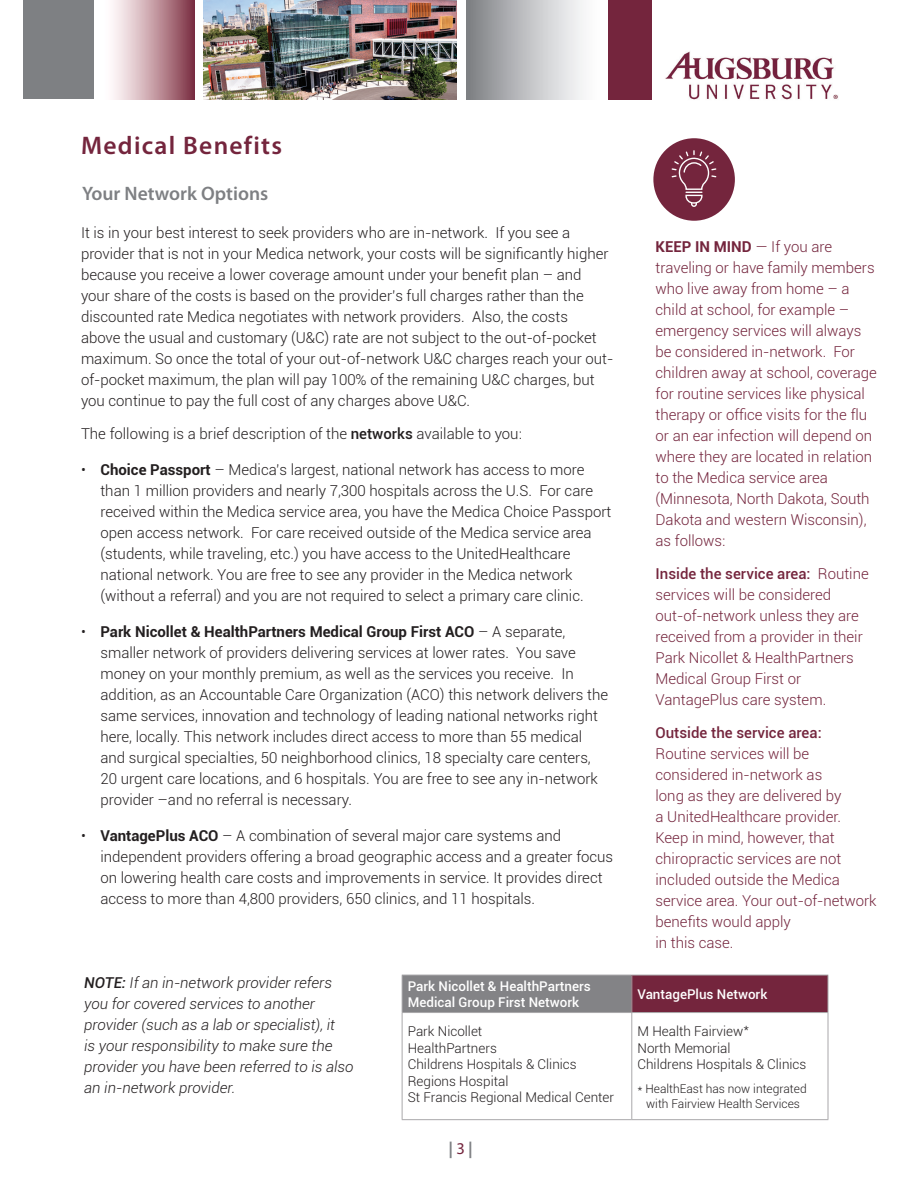
<style>
.page{position:relative;width:918px;height:1188px;background:#fff}
.page>*{position:absolute;margin:0;border:0;box-sizing:border-box;transform-origin:0 0}
.t1{font:600 25.5px "Myriad Pro";letter-spacing:.05em;color:#74253d}
.t2{font:600 19.5px "Myriad Pro";color:#7e8083}
.t3{font:700 16.5px "Myriad Pro";color:#7e8083}
.t4{font:300 15px/21px "Roboto";color:#231f20}
.t5{font:300 15px/21px "Roboto";color:#74253d}
.t6{font:italic 300 15px/21px "Roboto";color:#231f20}
.t7{font:300 13.5px "Roboto";color:#231f20}
.t8{font:500 13.35px "Roboto";color:#fff}
.t9{font:300 12px "Roboto";color:#231f20}
.s1{font-weight:500}
.s2{font-weight:700}
.s3{font-weight:400;color:#74253d}
</style>
<div class="page">
<div style="left:24px;top:0;width:70px;height:99px;background:#7e8083"></div>
<div style="left:103px;top:0;width:92px;height:99px;background:linear-gradient(to right,#fff,#833849)"></div>
<div style="left:608px;top:0;width:44px;height:99px;background:#74253d"></div>
<img style="left:204px;top:0;width:252px;height:99px">
<img style="left:665px;top:51px;width:173px;height:49px">
<div style="left:467px;top:0;width:133px;height:99px;background:linear-gradient(to right,#818387,#fff)"></div>
<div style="left:653px;top:138px;width:82px;height:83px;background:#74253d;border-radius:50%"></div>
<svg style="left:671px;top:150px;width:46px;height:57px"></svg>
<div style="left:402px;top:975px;width:230px;height:38px;background:#838386"></div>
<div style="left:632px;top:975px;width:196px;height:38px;background:#74253d"></div>
<svg style="left:632px;top:1013px;width:196px;height:106px"></svg>
<hr style="left:402px;top:975px;width:230px;height:1px;background:#a9a8aa">
<hr style="left:402px;top:975px;width:1px;height:37px;background:#a9a8aa">
<hr style="left:632px;top:975px;width:196px;height:1px;background:#a9a8aa">
<hr style="left:402px;top:1013px;width:1px;height:106px;background:#a9a8aa">
<hr style="left:631px;top:975px;width:1px;height:37px;background:#a9a8aa">
<hr style="left:828px;top:975px;width:1px;height:37px;background:#a9a8aa">
<hr style="left:402px;top:1012px;width:230px;height:1px;background:#a9a8aa">
<hr style="left:632px;top:1012px;width:196px;height:1px;background:#a9a8aa">
<hr style="left:631px;top:1013px;width:1px;height:106px;background:#a9a8aa">
<hr style="left:828px;top:1013px;width:1px;height:106px;background:#a9a8aa">
<hr style="left:402px;top:1119px;width:230px;height:1px;background:#a9a8aa">
<hr style="left:632px;top:1119px;width:196px;height:1px;background:#a9a8aa">
<p class="t1" style="left:81px;top:129px;width:203px">Medical Benefits</p>
<p class="t2" style="left:82px;top:181px;width:188px">Your Network Options</p>
<p class="t4" style="left:81px;top:222px;width:534px">It is in your best interest to seek providers who are in-network. If you see a provider that is not in your Medica network, your costs will be significantly higher because you receive a lower coverage amount under your benefit plan – and your share of the costs is based on the provider’s full charges rather than the discounted rate Medica negotiates with network providers. Also, the costs<br>above the usual and customary (U&amp;C) rate are not subject to the out-of-pocket maximum. So once the total of your out-of-network U&amp;C charges reach your out&shy;of-pocket maximum, the plan will pay 100% of the remaining U&amp;C charges, but you continue to pay the full cost of any charges above U&amp;C.</p>
<p class="t4" style="left:81px;top:423px;width:442px">The following is a brief description of the <span class="s1">networks</span> available to you:</p>
<p class="t4" style="left:100px;top:459px;width:512px;text-indent:-20px">• <span class="s2">Choice Passport</span> – Medica’s largest, national network has access to more than 1 million providers and nearly 7,300 hospitals across the U.S. For care received within the Medica service area, you have the Medica Choice Passport open access network. For care received outside of the Medica service area (students, while traveling, etc.) you have access to the UnitedHealthcare national network. You are free to see any provider in the Medica network (without a referral) and you are not required to select a primary care clinic.</p>
<p class="t4" style="left:100px;top:621px;width:509px;text-indent:-20px">• <span class="s2">Park Nicollet &amp; HealthPartners Medical Group First ACO</span> – A separate, smaller network of providers delivering services at lower rates. You save money on your monthly premium, as well as the services you receive. In addition, as an Accountable Care Organization (ACO) this network delivers the same services, innovation and technology of leading national networks right here, locally. This network includes direct access to more than 55 medical and surgical specialties, 50 neighborhood clinics, 18 specialty care centers, 20 urgent care locations, and 6 hospitals. You are free to see any in-network provider –and no referral is necessary.</p>
<p class="t4" style="left:100px;top:825px;width:514px;text-indent:-20px">• <span class="s2">VantagePlus ACO</span> – A combination of several major care systems and independent providers offering a broad geographic access and a greater focus on lowering health care costs and improvements in service. It provides direct access to more than 4,800 providers, 650 clinics, and 11 hospitals.</p>
<p class="t6" style="left:84px;top:971px;width:271px"><span class="s1">NOTE:</span> If an in-network provider refers you for covered services to another provider (such as a lab or specialist), it<br>is your responsibility to make sure the provider you have been referred to is also an in-network provider.</p>
<p class="t8" style="left:408px;top:977px;width:184px">Park Nicollet &amp; HealthPartners</p>
<p class="t8" style="left:408px;top:993px;width:173px">Medical Group First Network</p>
<p class="t7" style="left:408px;top:1022px;width:76px">Park Nicollet</p>
<p class="t7" style="left:408px;top:1039px;width:91px">HealthPartners</p>
<p class="t7" style="left:408px;top:1055px;width:170px">Childrens Hospitals &amp; Clinics</p>
<p class="t7" style="left:408px;top:1072px;width:102px">Regions Hospital</p>
<p class="t7" style="left:408px;top:1088px;width:208px">St Francis Regional Medical Center</p>
<p class="t3" style="left:448px;top:1137px;width:26px">|<span class="s3">3</span>|</p>
<p class="t5" style="left:656px;top:236px;width:223px"><span class="s2">KEEP IN MIND</span> — If you are traveling or have family members who live away from home – a child at school, for example – emergency services will always be considered in-network. For children away at school, coverage for routine services like physical therapy or office visits for the flu or an ear infection will depend on where they are located in relation to the Medica service area (Minnesota, North Dakota, South<br>Dakota and western Wisconsin), as follows:</p>
<p class="t5" style="left:656px;top:563px;width:215px"><span class="s1">Inside the service area:</span> Routine services will be considered out-of-network unless they are received from a provider in their<br>Park Nicollet &amp; HealthPartners<br>Medical Group First or<br>VantagePlus care system.</p>
<p class="t5" style="left:656px;top:722px;width:223px"><span class="s1">Outside the service area:<br></span>Routine services will be considered in-network as<br>long as they are delivered by<br>a UnitedHealthcare provider.<br>Keep in mind, however, that chiropractic services are not included outside the Medica service area. Your out-of-network benefits would apply<br>in this case.</p>
<p class="t8" style="left:637px;top:985px;width:131px">VantagePlus Network</p>
<p class="t7" style="left:637px;top:1022px;width:113px">M Health Fairview*</p>
<p class="t7" style="left:637px;top:1039px;width:94px">North Memorial</p>
<p class="t7" style="left:637px;top:1055px;width:170px">Childrens Hospitals &amp; Clinics</p>
<p class="t9" style="left:637px;top:1081px;width:171px">* HealthEast has now integrated</p>
<p class="t9" style="left:646px;top:1096px;width:155px">with Fairview Health Services</p>
</div>
